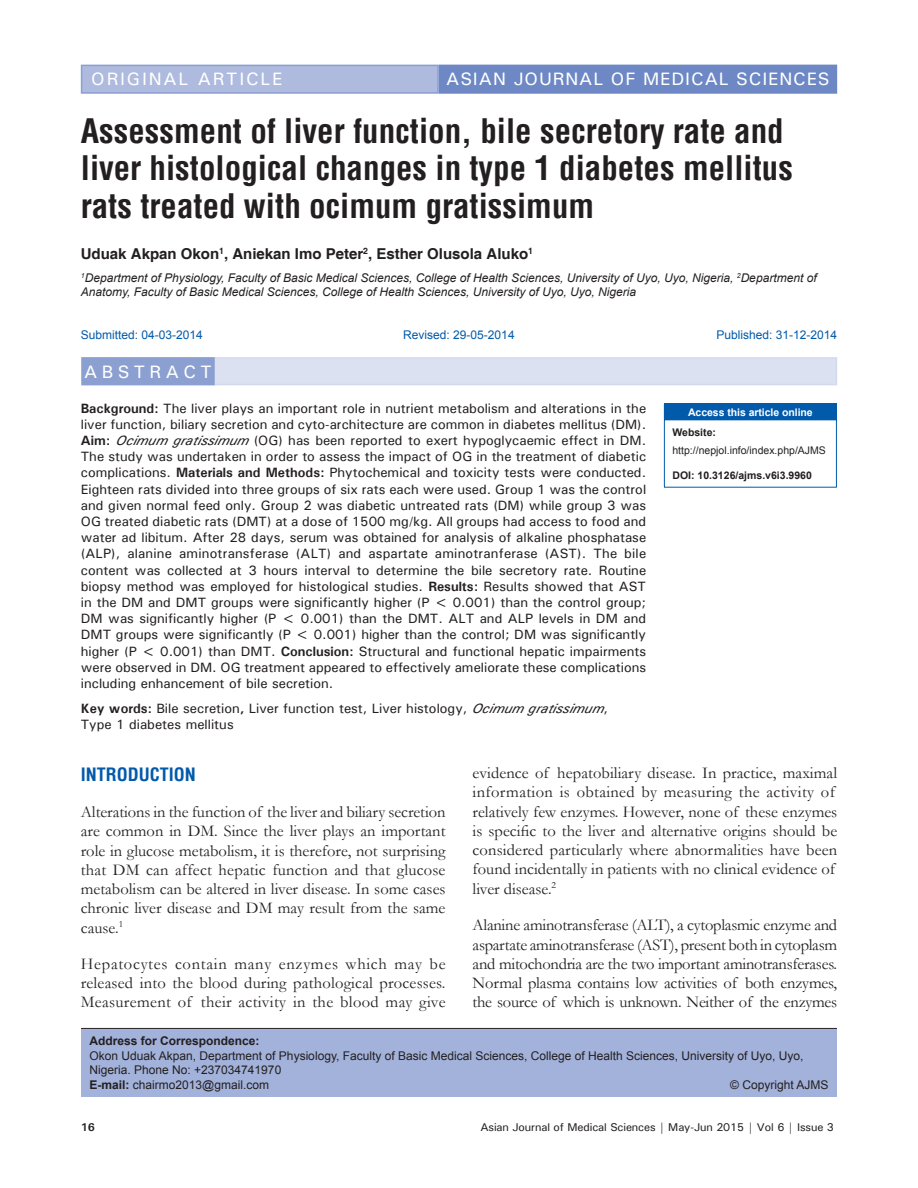
<style>
.page{position:relative;width:918px;height:1188px;background:#fff}
.page>*{position:absolute;margin:0;border:0;box-sizing:border-box;transform-origin:0 0}
.t1{font:700 condensed 33px/37.5px "Helvetica";color:#231f20}
.t2{font:500 18px "Univers";letter-spacing:.05em;color:#fff}
.t3{font:500 18px "Univers";letter-spacing:.1em;color:#fff}
.t4{font:700 condensed 18px "Helvetica";color:#015aaa}
.t5{font:500 18px "Univers";letter-spacing:.25em;color:#fff}
.t6{font:16.5px/19.4px "Garamond";color:#231f20;text-align:justify}
.t7{font:700 15px "Helvetica";color:#231f20}
.t8{font:500 13.5px/16.2px "Univers";color:#231f20;text-align:justify}
.t9{font:italic 12px/14.4px "Arial";color:#231f20}
.t10{font:12px/14.4px "Arial";color:#231f20}
.t11{font:12px "Arial";color:#015aaa}
.t12{font:700 12px "Arial";color:#231f20}
.t13{font:500 11.25px "Univers";letter-spacing:-.01em;color:#231f20}
.t14{font:700 11.25px "Univers";color:#231f20}
.t15{font:700 10.5px "Arial";color:#231f20}
.t16{font:10.5px "Arial";color:#231f20}
.t17{font:700 10.5px "Arial";letter-spacing:-.005em;color:#fff}
.s1{font-weight:700}
.s2{font-style:italic}
</style>
<div class="page">
<div style="left:82px;top:65px;width:356px;height:28px;background:#aebade"></div>
<div style="left:81px;top:65px;width:358px;height:29px;border:2px solid #8b9fd1"></div>
<div style="left:440px;top:65px;width:396px;height:28px;background:#6d88c5"></div>
<div style="left:439px;top:65px;width:398px;height:29px;border:2px solid #6d88c5"></div>
<div style="left:81px;top:1029px;width:756px;height:67px;background:#a3b2da"></div>
<hr style="left:81px;top:1028px;width:756px;height:1px;background:#231f20">
<div style="left:82px;top:358px;width:754px;height:27px;background:#dbe1f1"></div>
<div style="left:82px;top:357px;width:755px;height:28px;border:2px solid #d4daed"></div>
<div style="left:82px;top:358px;width:132px;height:27px;background:#8b9fd1"></div>
<div style="left:81px;top:357px;width:134px;height:28px;border:2px solid #8b9fd1"></div>
<div style="left:664px;top:404px;width:172px;height:16px;background:#015aaa"></div>
<hr style="left:664px;top:403px;width:173px;height:1px;background:#015aaa">
<svg style="left:836px;top:404px;width:1px;height:15px"></svg>
<hr style="left:664px;top:420px;width:1px;height:67px;background:#015aaa">
<hr style="left:664px;top:419px;width:173px;height:1px;background:#015aaa">
<hr style="left:836px;top:420px;width:1px;height:67px;background:#015aaa">
<hr style="left:664px;top:487px;width:173px;height:1px;background:#015aaa">
<h2 class="t3" style="left:91px;top:67px;width:192px">ORIGINAL ARTICLE</h2>
<h2 class="t2" style="left:446px;top:68px;width:385px">ASIAN JOURNAL OF MEDICAL SCIENCES</h2>
<h1 class="t1" style="left:81px;top:112px;width:714px">Assessment of liver function, bile secretory rate and liver histological changes in type 1 diabetes mellitus rats treated with ocimum gratissimum</h1>
<p class="t7" style="left:81px;top:245px;width:454px">Uduak Akpan Okon<sup>1</sup>, Aniekan Imo Peter<sup>2</sup>, Esther Olusola Aluko<sup>1</sup></p>
<p class="t9" style="left:81px;top:271px;width:737px"><sup>1</sup>Department of Physiology, Faculty of Basic Medical Sciences, College of Health Sciences, University of Uyo, Uyo, Nigeria, <sup>2</sup>Department of<br>Anatomy, Faculty of Basic Medical Sciences, College of Health Sciences, University of Uyo, Uyo, Nigeria</p>
<p class="t11" style="left:81px;top:328px;width:124px">Submitted: 04-03-2014</p>
<p class="t11" style="left:403px;top:328px;width:113px">Revised: 29-05-2014</p>
<p class="t11" style="left:716px;top:328px;width:122px">Published: 31-12-2014</p>
<h2 class="t5" style="left:84px;top:360px;width:129px">ABSTRACT</h2>
<p class="t8" style="left:81px;top:399px;width:567px"><span class="s1">Background:</span> The liver plays an important role in nutrient metabolism and alterations in the liver function, biliary secretion and cyto-architecture are common in diabetes mellitus (DM).<br><span class="s1">Aim:</span> <span class="s2">Ocimum gratissimum</span> (OG) has been reported to exert hypoglycaemic effect in DM.<br>The study was undertaken in order to assess the impact of OG in the treatment of diabetic complications. <span class="s1">Materials and Methods:</span> Phytochemical and toxicity tests were conducted.<br>Eighteen rats divided into three groups of six rats each were used. Group 1 was the control and given normal feed only. Group 2 was diabetic untreated rats (DM) while group 3 was OG treated diabetic rats (DMT) at a dose of 1500 mg/kg. All groups had access to food and water ad libitum. After 28 days, serum was obtained for analysis of alkaline phosphatase (ALP), alanine aminotransferase (ALT) and aspartate aminotranferase (AST). The bile content was collected at 3 hours interval to determine the bile secretory rate. Routine biopsy method was employed for histological studies. <span class="s1">Results:</span> Results showed that AST in the DM and DMT groups were significantly higher (P &lt; 0.001) than the control group; DM was significantly higher (P &lt; 0.001) than the DMT. ALT and ALP levels in DM and DMT groups were significantly (P &lt; 0.001) higher than the control; DM was significantly higher (P &lt; 0.001) than DMT. <span class="s1">Conclusion:</span> Structural and functional hepatic impairments were observed in DM. OG treatment appeared to effectively ameliorate these complications including enhancement of bile secretion.</p>
<p class="t8" style="left:81px;top:700px;width:529px"><span class="s1">Key words:</span> Bile secretion<span class="s1">,</span> Liver function test, Liver histology, <span class="s2">Ocimum gratissimum</span>,<br>Type 1 diabetes mellitus</p>
<p class="t17" style="left:688px;top:406px;width:126px">Access this article online</p>
<p class="t15" style="left:672px;top:426px;width:45px">Website:</p>
<p class="t16" style="left:672px;top:445px;width:155px">http://nepjol.info/index.php/AJMS</p>
<p class="t15" style="left:672px;top:470px;width:141px">DOI: 10.3126/ajms.v6i3.9960</p>
<h2 class="t4" style="left:81px;top:763px;width:117px">INTRODUCTION</h2>
<p class="t6" style="left:81px;top:803px;width:366px">Alterations in the function of the liver and biliary secretion are common in DM. Since the liver plays an important role in glucose metabolism, it is therefore, not surprising that DM can affect hepatic function and that glucose metabolism can be altered in liver disease. In some cases chronic liver disease and DM may result from the same cause.<sup>1</sup></p>
<p class="t6" style="left:81px;top:954px;width:366px">Hepatocytes contain many enzymes which may be released into the blood during pathological processes.<br>Measurement of their activity in the blood may give</p>
<p class="t6" style="left:473px;top:763px;width:366px;text-align:left">evidence of hepatobiliary disease. In practice, maximal information is obtained by measuring the activity of relatively few enzymes. However, none of these enzymes is specific to the liver and alternative origins should be considered particularly where abnormalities have been found incidentally in patients with no clinical evidence of liver disease.<sup>2</sup></p>
<p class="t6" style="left:473px;top:916px;width:366px">Alanine aminotransferase (ALT), a cytoplasmic enzyme and aspartate aminotransferase (AST), present both in cytoplasm and mitochondria are the two important aminotransferases.<br>Normal plasma contains low activities of both enzymes, the source of which is unknown. Neither of the enzymes</p>
<p class="t12" style="left:90px;top:1034px;width:172px">Address for Correspondence:</p>
<p class="t10" style="left:90px;top:1048px;width:716px">Okon Uduak Akpan, Department of Physiology, Faculty of Basic Medical Sciences, College of Health Sciences, University of Uyo, Uyo,<br>Nigeria. Phone No: +237034741970<br><span class="s1">E-mail:</span> chairmo2013@gmail.com</p>
<p class="t10" style="left:730px;top:1077px;width:100px">© Copyright AJMS</p>
<p class="t14" style="left:81px;top:1120px;width:16px">16</p>
<p class="t13" style="left:480px;top:1120px;width:355px">Asian Journal of Medical Sciences | May-Jun 2015 | Vol 6 | Issue 3</p>
</div>
